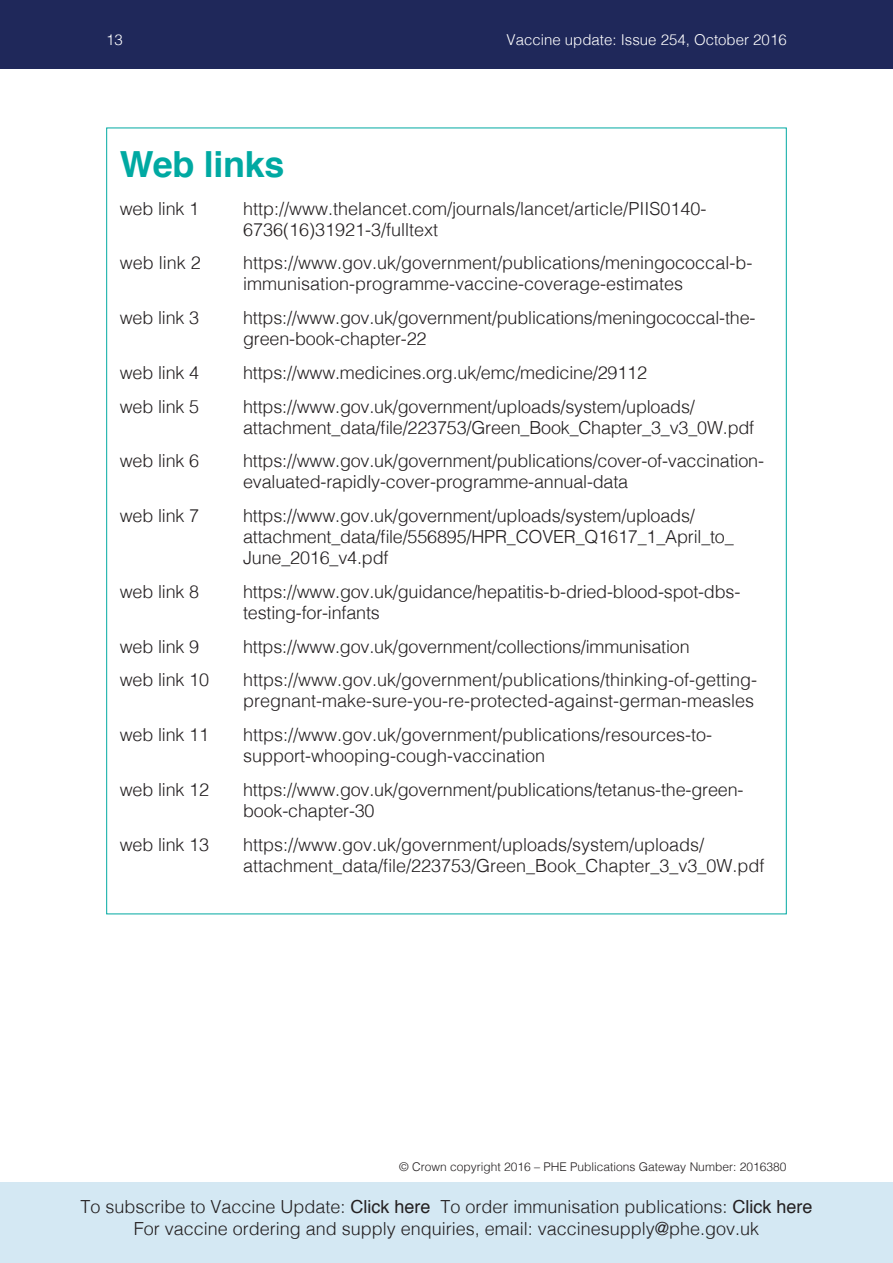
<style>
.page{position:relative;width:893px;height:1263px;background:#fff}
.page>*{position:absolute;margin:0;border:0;box-sizing:border-box;transform-origin:0 0}
.t1{font:700 36px "Helvetica";letter-spacing:-.01em;color:#00a9a2}
.t2{font:300 18px/21px "Helvetica";letter-spacing:-.01em;color:#231f20}
.t3{font:300 15px "Helvetica";color:#fff}
.t4{font:300 12px "Helvetica";color:#231f20}
.s1{font-weight:400}
</style>
<div class="page">
<div style="left:0;top:0;width:893px;height:68px;background:#1f285a"></div>
<div style="left:0;top:1182px;width:893px;height:81px;background:#d4e8f3"></div>
<p class="t3" style="left:106px;top:27px;width:18px">13</p>
<p class="t3" style="left:506px;top:27px;width:282px">Vaccine update: Issue 254, October 2016</p>
<p class="t1" style="left:120px;top:135px;width:166px">Web links</p>
<p class="t2" style="left:120px;top:196px;width:81px">web link 1</p>
<p class="t2" style="left:243px;top:196px;width:465px">http://www.thelancet.com/journals/lancet/article/PIIS0140-<br>6736(16)31921-3/fulltext</p>
<p class="t2" style="left:120px;top:251px;width:83px">web link 2</p>
<p class="t2" style="left:243px;top:251px;width:511px">https://www.gov.uk/government/publications/meningococcal-b&shy;immunisation-programme-vaccine-coverage-estimates</p>
<p class="t2" style="left:120px;top:306px;width:81px">web link 3</p>
<p class="t2" style="left:243px;top:306px;width:514px">https://www.gov.uk/government/publications/meningococcal-the&shy;green-book-chapter-22</p>
<p class="t2" style="left:120px;top:361px;width:81px">web link 4</p>
<p class="t2" style="left:243px;top:361px;width:405px">https://www.medicines.org.uk/emc/medicine/29112</p>
<p class="t2" style="left:120px;top:394px;width:81px">web link 5</p>
<p class="t2" style="left:243px;top:394px;width:513px">https://www.gov.uk/government/uploads/system/uploads/ attachment_data/file/223753/Green_Book_Chapter_3_v3_0W.pdf</p>
<p class="t2" style="left:120px;top:449px;width:81px">web link 6</p>
<p class="t2" style="left:243px;top:449px;width:522px">https://www.gov.uk/government/publications/cover-of-vaccination&shy;evaluated-rapidly-cover-programme-annual-data</p>
<p class="t2" style="left:120px;top:504px;width:81px">web link 7</p>
<p class="t2" style="left:243px;top:504px;width:492px">https://www.gov.uk/government/uploads/system/uploads/ attachment_data/file/556895/HPR_COVER_Q1617_1_April_to_<br>June_2016_v4.pdf</p>
<p class="t2" style="left:120px;top:580px;width:81px">web link 8</p>
<p class="t2" style="left:243px;top:580px;width:499px">https://www.gov.uk/guidance/hepatitis-b-dried-blood-spot-dbs&shy;testing-for-infants</p>
<p class="t2" style="left:120px;top:634px;width:81px">web link 9</p>
<p class="t2" style="left:243px;top:634px;width:448px">https://www.gov.uk/government/collections/immunisation</p>
<p class="t2" style="left:120px;top:668px;width:91px">web link 10</p>
<p class="t2" style="left:243px;top:668px;width:516px">https://www.gov.uk/government/publications/thinking-of-getting&shy;pregnant-make-sure-you-re-protected-against-german-measles</p>
<p class="t2" style="left:120px;top:723px;width:91px">web link 11</p>
<p class="t2" style="left:243px;top:723px;width:471px">https://www.gov.uk/government/publications/resources-to&shy;support-whooping-cough-vaccination</p>
<p class="t2" style="left:120px;top:778px;width:91px">web link 12</p>
<p class="t2" style="left:243px;top:778px;width:502px">https://www.gov.uk/government/publications/tetanus-the-green&shy;book-chapter-30</p>
<p class="t2" style="left:120px;top:832px;width:91px">web link 13</p>
<p class="t2" style="left:243px;top:832px;width:523px">https://www.gov.uk/government/uploads/system/uploads/ attachment_data/file/223753/Green_Book_Chapter_3_v3_0W.pdf</p>
<p class="t4" style="left:399px;top:1156px;width:389px">© Crown copyright 2016 – PHE Publications Gateway Number: 2016380</p>
<p class="t2" style="left:80px;top:1194px;width:734px;line-height:22.5px;text-align:center">To subscribe to Vaccine Update: <span class="s1">Click here</span> To order immunisation publications: <span class="s1">Click here<br></span>For vaccine ordering and supply enquiries, email: vaccinesupply@phe.gov.uk</p>
</div>
